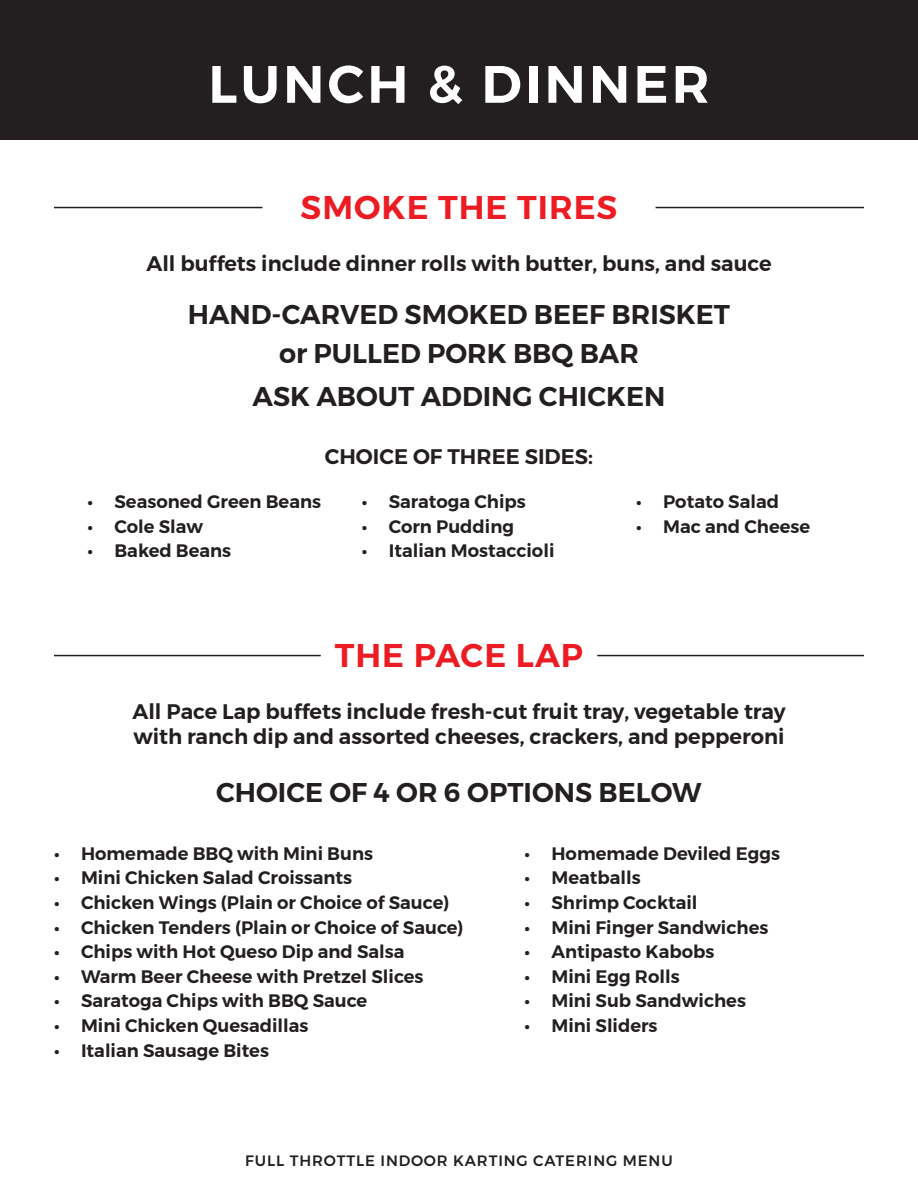
<style>
.page{position:relative;width:918px;height:1188px;background:#fff}
.page>*{position:absolute;margin:0;border:0;box-sizing:border-box;transform-origin:0 0}
.t1{font:600 52.5px "Montserrat";letter-spacing:.06em;color:#fff}
.t2{font:600 32.7px "Montserrat";letter-spacing:.03em;color:#ed1c24}
.t3{font:600 27px "Montserrat";color:#231f20}
.t4{font:600 21px "Montserrat";color:#231f20}
.t5{font:600 18px "Montserrat";color:#231f20}
.t6{font:500 15px "Montserrat";letter-spacing:.06em;color:#231f20}
</style>
<div class="page">
<div style="left:0;top:0;width:918px;height:140px;background:#231f20"></div>
<hr style="left:597px;top:655px;width:267px;height:1px;background:#231f20">
<hr style="left:656px;top:207px;width:208px;height:1px;background:#231f20">
<hr style="left:54px;top:655px;width:267px;height:1px;background:#231f20">
<hr style="left:54px;top:207px;width:208px;height:1px;background:#231f20">
<p class="t1" style="left:208px;top:43px;width:503px">LUNCH &amp; DINNER</p>
<p class="t2" style="left:301px;top:181px;width:318px">SMOKE THE TIRES</p>
<p class="t4" style="left:146px;top:247px;width:627px">All buffets include dinner rolls with butter, buns, and sauce</p>
<p class="t3" style="left:188px;top:293px;width:544px">HAND-CARVED SMOKED BEEF BRISKET</p>
<p class="t3" style="left:279px;top:332px;width:361px">or PULLED PORK BBQ BAR</p>
<p class="t3" style="left:253px;top:375px;width:414px">ASK ABOUT ADDING CHICKEN</p>
<p class="t4" style="left:325px;top:440px;width:270px">CHOICE OF THREE SIDES:</p>
<p class="t5" style="left:87px;top:487px;width:235px">• Seasoned Green Beans</p>
<p class="t5" style="left:87px;top:512px;width:117px">• Cole Slaw</p>
<p class="t5" style="left:87px;top:536px;width:145px">• Baked Beans</p>
<p class="t5" style="left:362px;top:487px;width:166px">• Saratoga Chips</p>
<p class="t5" style="left:362px;top:512px;width:154px">• Corn Pudding</p>
<p class="t5" style="left:362px;top:536px;width:194px">• Italian Mostaccioli</p>
<p class="t5" style="left:636px;top:487px;width:145px">• Potato Salad</p>
<p class="t5" style="left:636px;top:512px;width:176px">• Mac and Cheese</p>
<p class="t2" style="left:335px;top:629px;width:250px">THE PACE LAP</p>
<p class="t4" style="left:132px;top:695px;width:655px">All Pace Lap buffets include fresh-cut fruit tray, vegetable tray</p>
<p class="t4" style="left:133px;top:720px;width:653px">with ranch dip and assorted cheeses, crackers, and pepperoni</p>
<p class="t3" style="left:216px;top:771px;width:487px">CHOICE OF 4 OR 6 OPTIONS BELOW</p>
<p class="t5" style="left:54px;top:839px;width:321px">• Homemade BBQ with Mini Buns</p>
<p class="t5" style="left:54px;top:864px;width:300px">• Mini Chicken Salad Croissants</p>
<p class="t5" style="left:54px;top:888px;width:397px">• Chicken Wings (Plain or Choice of Sauce)</p>
<p class="t5" style="left:54px;top:913px;width:411px">• Chicken Tenders (Plain or Choice of Sauce)</p>
<p class="t5" style="left:54px;top:938px;width:352px">• Chips with Hot Queso Dip and Salsa</p>
<p class="t5" style="left:54px;top:962px;width:371px">• Warm Beer Cheese with Pretzel Slices</p>
<p class="t5" style="left:54px;top:987px;width:315px">• Saratoga Chips with BBQ Sauce</p>
<p class="t5" style="left:54px;top:1011px;width:256px">• Mini Chicken Quesadillas</p>
<p class="t5" style="left:54px;top:1036px;width:217px">• Italian Sausage Bites</p>
<p class="t5" style="left:524px;top:839px;width:257px">• Homemade Deviled Eggs</p>
<p class="t5" style="left:524px;top:864px;width:118px">• Meatballs</p>
<p class="t5" style="left:524px;top:888px;width:175px">• Shrimp Cocktail</p>
<p class="t5" style="left:524px;top:913px;width:245px">• Mini Finger Sandwiches</p>
<p class="t5" style="left:524px;top:938px;width:192px">• Antipasto Kabobs</p>
<p class="t5" style="left:524px;top:962px;width:157px">• Mini Egg Rolls</p>
<p class="t5" style="left:524px;top:987px;width:223px">• Mini Sub Sandwiches</p>
<p class="t5" style="left:524px;top:1011px;width:135px">• Mini Sliders</p>
<p class="t6" style="left:245px;top:1149px;width:429px">FULL THROTTLE INDOOR KARTING CATERING MENU</p>
</div>
